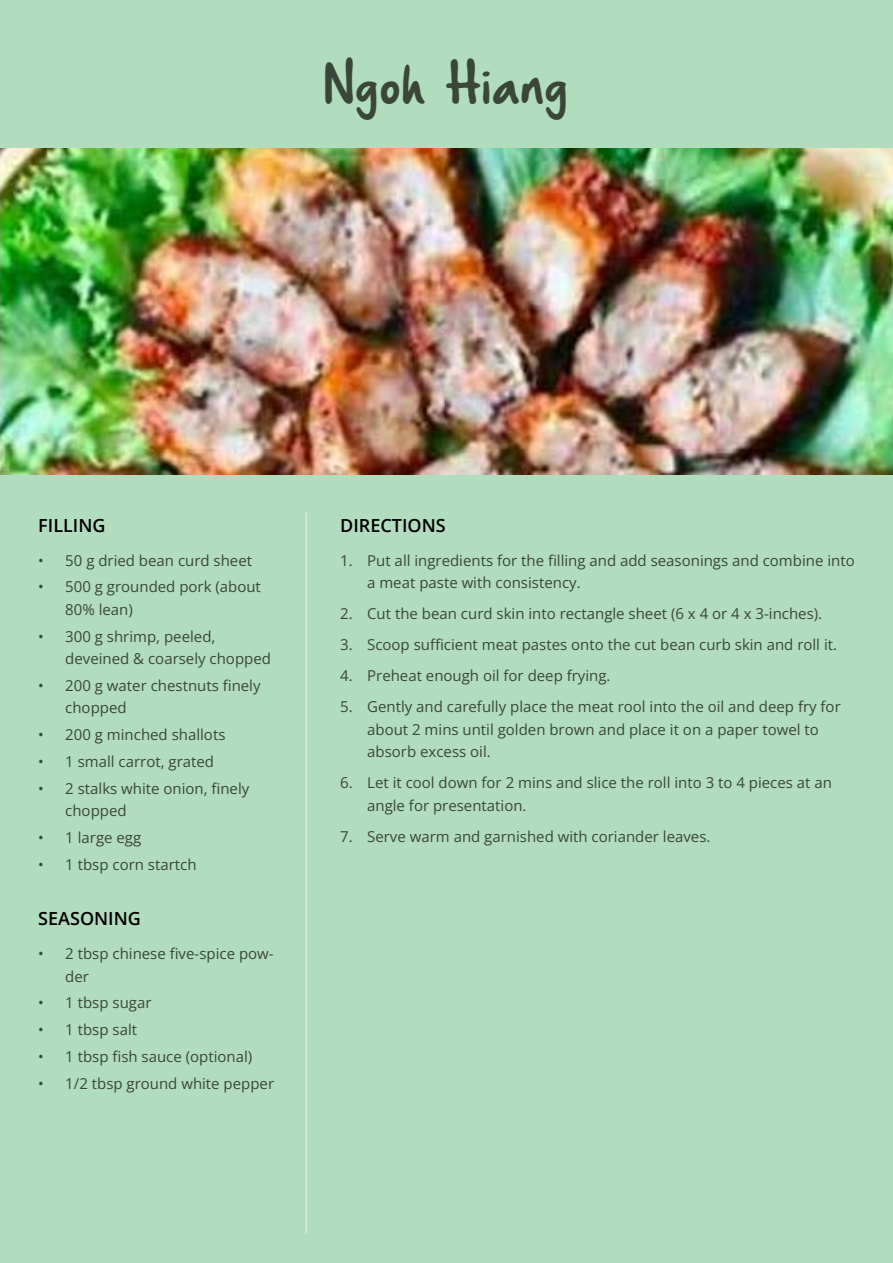
<style>
.page{position:relative;width:893px;height:1263px;background:#b1dcbe}
.page>*{position:absolute;margin:0;border:0;box-sizing:border-box;transform-origin:0 0}
.t1{font:43.5px "Hand Of Sean Demo";color:#3a4738}
.t2{font:600 18px "Open Sans";color:#000}
.t3{font:15px/22.5px "Open Sans";color:#3a4738}
</style>
<div class="page">
<img style="left:1px;top:148px;width:891px;height:326px">
<hr style="left:305px;top:512px;width:2px;height:721px;background:#fff">
<h1 class="t1" style="left:324px;top:63px;width:246px">Ngoh Hiang</h1>
<p class="t2" style="left:38px;top:513px;width:69px">FILLING</p>
<p class="t3" style="left:38px;top:549px;width:215px">• 50 g dried bean curd sheet</p>
<p class="t3" style="left:65px;top:575px;width:197px;text-indent:-27px">• 500 g grounded pork (about<br>80% lean)</p>
<p class="t3" style="left:65px;top:625px;width:207px;text-indent:-27px">• 300 g shrimp, peeled, deveined &amp; coarsely chopped</p>
<p class="t3" style="left:65px;top:674px;width:197px;text-indent:-27px">• 200 g water chestnuts finely chopped</p>
<p class="t3" style="left:38px;top:723px;width:189px">• 200 g minched shallots</p>
<p class="t3" style="left:38px;top:750px;width:177px">• 1 small carrot, grated</p>
<p class="t3" style="left:65px;top:777px;width:186px;text-indent:-27px">• 2 stalks white onion, finely chopped</p>
<p class="t3" style="left:38px;top:826px;width:104px">• 1 large egg</p>
<p class="t3" style="left:38px;top:852px;width:160px">• 1 tbsp corn startch</p>
<p class="t2" style="left:38px;top:906px;width:104px">SEASONING</p>
<p class="t3" style="left:65px;top:942px;width:210px;text-indent:-27px">• 2 tbsp chinese five-spice pow&shy;der</p>
<p class="t3" style="left:38px;top:991px;width:115px">• 1 tbsp sugar</p>
<p class="t3" style="left:38px;top:1018px;width:100px">• 1 tbsp salt</p>
<p class="t3" style="left:38px;top:1045px;width:216px">• 1 tbsp fish sauce (optional)</p>
<p class="t3" style="left:38px;top:1071px;width:237px">• 1/2 tbsp ground white pepper</p>
<p class="t2" style="left:340px;top:513px;width:107px">DIRECTIONS</p>
<p class="t3" style="left:367px;top:549px;width:489px;text-indent:-27px">1. Put all ingredients for the filling and add seasonings and combine into a meat paste with consistency.</p>
<p class="t3" style="left:340px;top:602px;width:484px">2. Cut the bean curd skin into rectangle sheet (6 x 4 or 4 x 3-inches).</p>
<p class="t3" style="left:340px;top:633px;width:498px">3. Scoop sufficient meat pastes onto the cut bean curb skin and roll it.</p>
<p class="t3" style="left:340px;top:664px;width:272px">4. Preheat enough oil for deep frying.</p>
<p class="t3" style="left:367px;top:695px;width:475px;text-indent:-27px">5. Gently and carefully place the meat rool into the oil and deep fry for about 2 mins until golden brown and place it on a paper towel to absorb excess oil.</p>
<p class="t3" style="left:367px;top:771px;width:466px;text-indent:-27px">6. Let it cool down for 2 mins and slice the roll into 3 to 4 pieces at an angle for presentation.</p>
<p class="t3" style="left:340px;top:825px;width:372px">7. Serve warm and garnished with coriander leaves.</p>
</div>
